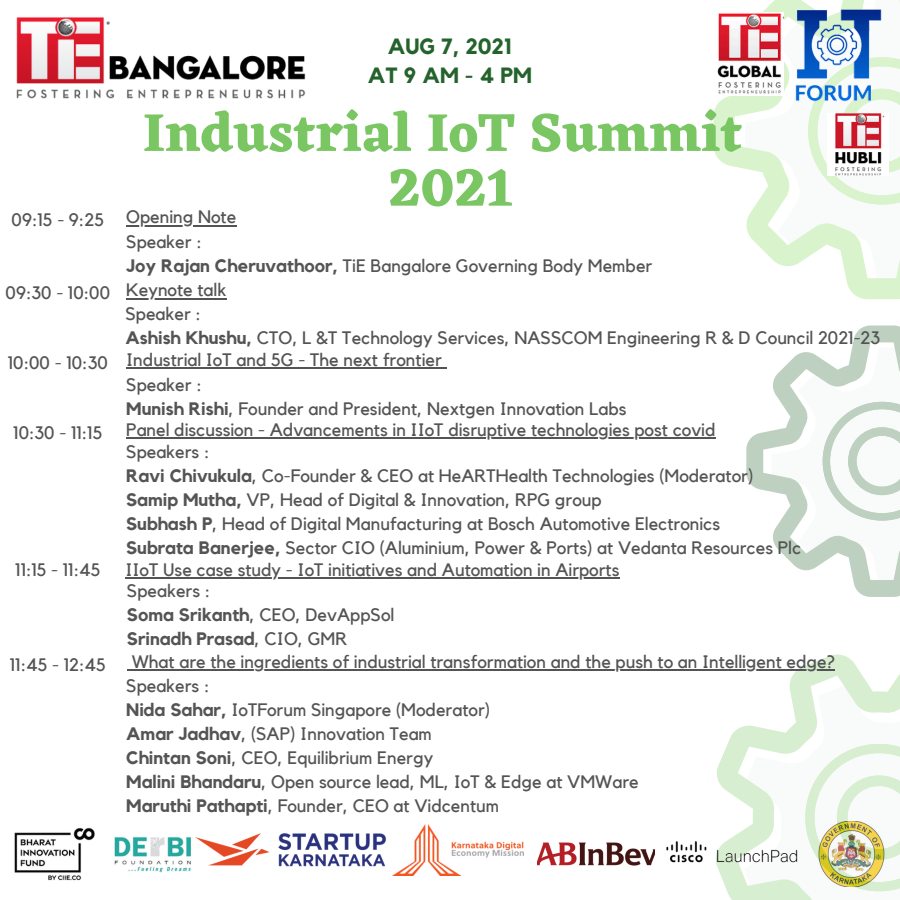
<style>
.page{position:relative;width:900px;height:900px;background:#fff}
.page>*{position:absolute;margin:0;border:0;box-sizing:border-box;transform-origin:0 0}
.t1{font:700 55px "Eczar";color:#79c662}
.t2{font:700 22px "Kollektif";color:#25632d}
.t3{font:700 22px "Kollektif";letter-spacing:.135em;color:#25632d}
.t4{font:18px "Kollektif";color:#545454}
.t5{font:700 18px "Kollektif";color:#545454}
.s1{font-weight:700}
.s2{font-weight:400}
</style>
<div class="page">
<svg style="left:658px;top:654px;width:242px;height:246px"></svg>
<svg style="left:782px;top:721px;width:118px;height:179px"></svg>
<img style="left:393px;top:824px;width:131px;height:51px">
<svg style="left:713px;top:0;width:187px;height:299px"></svg>
<svg style="left:808px;top:114px;width:92px;height:91px"></svg>
<img style="left:827px;top:114px;width:62px;height:61px">
<svg style="left:746px;top:325px;width:154px;height:272px"></svg>
<svg style="left:772px;top:347px;width:128px;height:238px"></svg>
<img style="left:16px;top:17px;width:290px;height:82px">
<img style="left:776px;top:0;width:124px;height:114px">
<img style="left:195px;top:833px;width:191px;height:34px">
<hr style="left:126px;top:225px;width:110px;height:1px;background:#545454">
<hr style="left:126px;top:298px;width:100px;height:1px;background:#545454">
<hr style="left:126px;top:368px;width:316px;height:1px;background:#545454">
<hr style="left:126px;top:438px;width:589px;height:1px;background:#545454">
<hr style="left:125px;top:577px;width:495px;height:2px;background:#545454">
<hr style="left:132px;top:670px;width:703px;height:1px;background:#545454">
<img style="left:14px;top:827px;width:81px;height:54px">
<img style="left:114px;top:837px;width:77px;height:35px">
<img style="left:538px;top:842px;width:117px;height:24px">
<img style="left:664px;top:835px;width:134px;height:36px">
<img style="left:713px;top:12px;width:71px;height:83px">
<p class="t4" style="left:12px;top:212px;width:94px">09:15 - 9:25</p>
<p class="t4" style="left:6px;top:284px;width:106px">09:30 - 10:00</p>
<p class="t4" style="left:8px;top:354px;width:101px">10:00 - 10:30</p>
<p class="t4" style="left:13px;top:424px;width:91px">10:30 - 11:15</p>
<p class="t4" style="left:15px;top:561px;width:87px">11:15 - 11:45</p>
<p class="t4" style="left:10px;top:656px;width:97px">11:45 - 12:45</p>
<p class="t2" style="left:388px;top:36px;width:126px">AUG 7, 2021</p>
<p class="t3" style="left:368px;top:65px;width:166px">AT9AM-4PM</p>
<p class="t1" style="left:143px;top:100px;width:601px">Industrial IoT Summit</p>
<p class="t1" style="left:388px;top:155px;width:125px">2021</p>
<p class="t4" style="left:126px;top:209px;width:112px">Opening Note</p>
<p class="t4" style="left:126px;top:234px;width:77px">Speaker :</p>
<p class="t4" style="left:126px;top:258px;width:528px"><span class="s1">Joy Rajan Cheruvathoor,</span> TiE Bangalore Governing Body Member</p>
<p class="t4" style="left:126px;top:282px;width:102px">Keynote talk</p>
<p class="t4" style="left:125px;top:306px;width:77px">Speaker :</p>
<p class="t4" style="left:125px;top:330px;width:756px"><span class="s1">Ashish Khushu,</span> CTO, L &amp;T Technology Services, NASSCOM Engineering R &amp; D Council 2021-23</p>
<p class="t4" style="left:126px;top:351px;width:317px">Industrial IoT and 5G - The next frontier</p>
<p class="t4" style="left:126px;top:376px;width:77px">Speaker :</p>
<p class="t4" style="left:126px;top:400px;width:502px"><span class="s1">Munish Rishi</span>, Founder and President, Nextgen Innovation Labs</p>
<p class="t4" style="left:126px;top:422px;width:591px">Panel discussion - Advancements in IIoT disruptive technologies post covid</p>
<p class="t4" style="left:126px;top:444px;width:85px">Speakers :</p>
<p class="t4" style="left:126px;top:468px;width:629px"><span class="s1">Ravi Chivukula</span>, Co-Founder &amp; CEO at HeARTHealth Technologies (Moderator)</p>
<p class="t4" style="left:126px;top:492px;width:477px"><span class="s1">Samip Mutha,</span> VP, Head of Digital &amp; Innovation, RPG group</p>
<p class="t4" style="left:126px;top:516px;width:595px"><span class="s1">Subhash P</span>, Head of Digital Manufacturing at Bosch Automotive Electronics</p>
<p class="t4" style="left:126px;top:540px;width:676px"><span class="s1">Subrata Banerjee,</span> Sector CIO (Aluminium, Power &amp; Ports) at Vedanta Resources Plc</p>
<p class="t4" style="left:125px;top:561px;width:496px">IIoT Use case study - IoT initiatives and Automation in Airports</p>
<p class="t4" style="left:127px;top:583px;width:85px">Speakers :</p>
<p class="t4" style="left:127px;top:607px;width:269px"><span class="s1">Soma Srikanth</span>, CEO, DevAppSol</p>
<p class="t5" style="left:127px;top:631px;width:222px">Srinadh Prasad<span class="s2">, CIO, GMR</span></p>
<p class="t4" style="left:132px;top:654px;width:705px">What are the ingredients of industrial transformation and the push to an Intelligent edge?</p>
<p class="t4" style="left:126px;top:678px;width:85px">Speakers :</p>
<p class="t4" style="left:126px;top:702px;width:366px"><span class="s1">Nida Sahar,</span> IoTForum Singapore (Moderator)</p>
<p class="t4" style="left:126px;top:726px;width:307px"><span class="s1">Amar Jadhav</span>, (SAP) Innovation Team</p>
<p class="t4" style="left:126px;top:750px;width:309px"><span class="s1">Chintan Soni</span>, CEO, Equilibrium Energy</p>
<p class="t4" style="left:126px;top:774px;width:514px"><span class="s1">Malini Bhandaru</span>, Open source lead, ML, IoT &amp; Edge at VMWare</p>
<p class="t4" style="left:126px;top:798px;width:374px"><span class="s1">Maruthi Pathapti</span>, Founder, CEO at Vidcentum</p>
</div>
